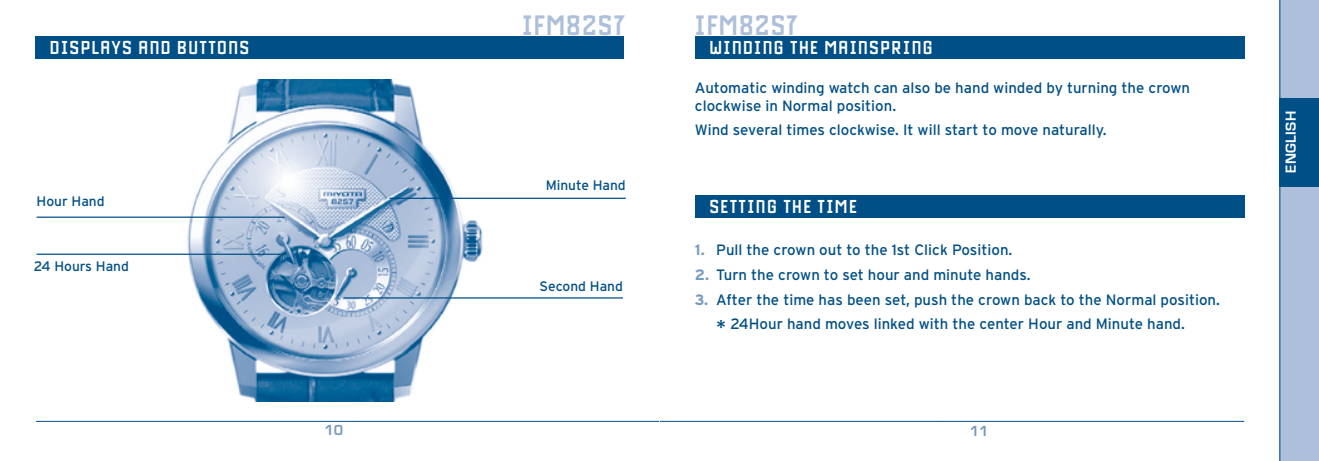
<style>
.page{position:relative;width:1319px;height:461px;background:#fff}
.page>*{position:absolute;margin:0;border:0;box-sizing:border-box;transform-origin:0 0}
.t1{font:700 30px "Drukpa";letter-spacing:.04em;color:#adbfda}
.t2{font:700 20px "Drukpa";letter-spacing:.07em;color:#fff}
.t3{font:15px/17.5px "Interstate";color:#004f86}
.t4{font:700 15px "Eurostile";letter-spacing:.025em;color:#fff}
.t5{font:700 15px "Eurostile";color:#779ac1}
.t6{font:13.75px "Interstate";color:#004f86}
.s1{font-weight:700;color:#779ac1}
.s2{font-size:20px}
</style>
<div class="page">
<img style="left:187px;top:80px;width:303px;height:322px">
<hr style="left:389px;top:198px;width:236px;height:1px;background:#004f86">
<hr style="left:37px;top:216px;width:247px;height:2px;background:#004f86">
<hr style="left:37px;top:253px;width:249px;height:2px;background:#004f86">
<hr style="left:343px;top:297px;width:280px;height:1px;background:#004f86">
<hr style="left:358px;top:421px;width:301px;height:1px;background:#004f86">
<hr style="left:36px;top:421px;width:322px;height:1px;background:#004f86">
<div style="left:35px;top:36px;width:589px;height:22px;background:#004f86"></div>
<hr style="left:659px;top:421px;width:282px;height:1px;background:#004f86">
<hr style="left:941px;top:421px;width:302px;height:1px;background:#004f86">
<div style="left:1278px;top:0;width:40px;height:461px;background:#adbfda"></div>
<div style="left:1278px;top:98px;width:40px;height:88px;background:#004f86"></div>
<hr style="left:1279px;top:0;width:1px;height:461px;background:#004f86">
<div style="left:694px;top:36px;width:550px;height:22px;background:#004f86"></div>
<div style="left:694px;top:195px;width:550px;height:23px;background:#004f86"></div>
<div style="left:480px;top:279px;width:143px;height:12px;background:#fff"></div>
<h1 class="t1" style="left:522px;top:9px;width:105px">IFM82S7</h1>
<h1 class="t1" style="left:694px;top:9px;width:105px">IFM82S7</h1>
<h2 class="t2" style="left:50px;top:37px;width:201px">DISPLAYS AND BUTTONS</h2>
<h2 class="t2" style="left:709px;top:37px;width:224px">WINDING THE MAINSPRING</h2>
<p class="t6" style="left:37px;top:194px;width:70px">Hour Hand</p>
<p class="t6" style="left:34px;top:258px;width:97px">24 Hours Hand</p>
<p class="t6" style="left:545px;top:177px;width:82px">Minute Hand</p>
<p class="t6" style="left:539px;top:278px;width:85px">Second Hand</p>
<p class="t3" style="left:694px;top:79px;width:496px">Automatic winding watch can also be hand winded by turning the crown clockwise in Normal position.</p>
<p class="t3" style="left:694px;top:121px;width:413px">Wind several times clockwise. It will start to move naturally.</p>
<h2 class="t2" style="left:709px;top:196px;width:149px">SETTING THE TIME</h2>
<p class="t3" style="left:694px;top:241px;width:319px"><span class="s1">1.</span> Pull the crown out to the 1st Click Position.</p>
<p class="t3" style="left:694px;top:266px;width:337px"><span class="s1">2.</span> Turn the crown to set hour and minute hands.</p>
<p class="t3" style="left:716px;top:287px;width:505px;line-height:24.5px;text-indent:-21px"><span class="s1">3.</span> After the time has been set, push the crown back to the Normal position. <span class="s2">*</span> 24Hour hand moves linked with the center Hour and Minute hand.</p>
<p class="t5" style="left:324px;top:422px;width:20px">10</p>
<p class="t5" style="left:969px;top:422px;width:20px">11</p>
<p class="t4" style="left:1282px;top:173px;width:63px;rotate:-90deg">ENGLISH</p>
</div>
